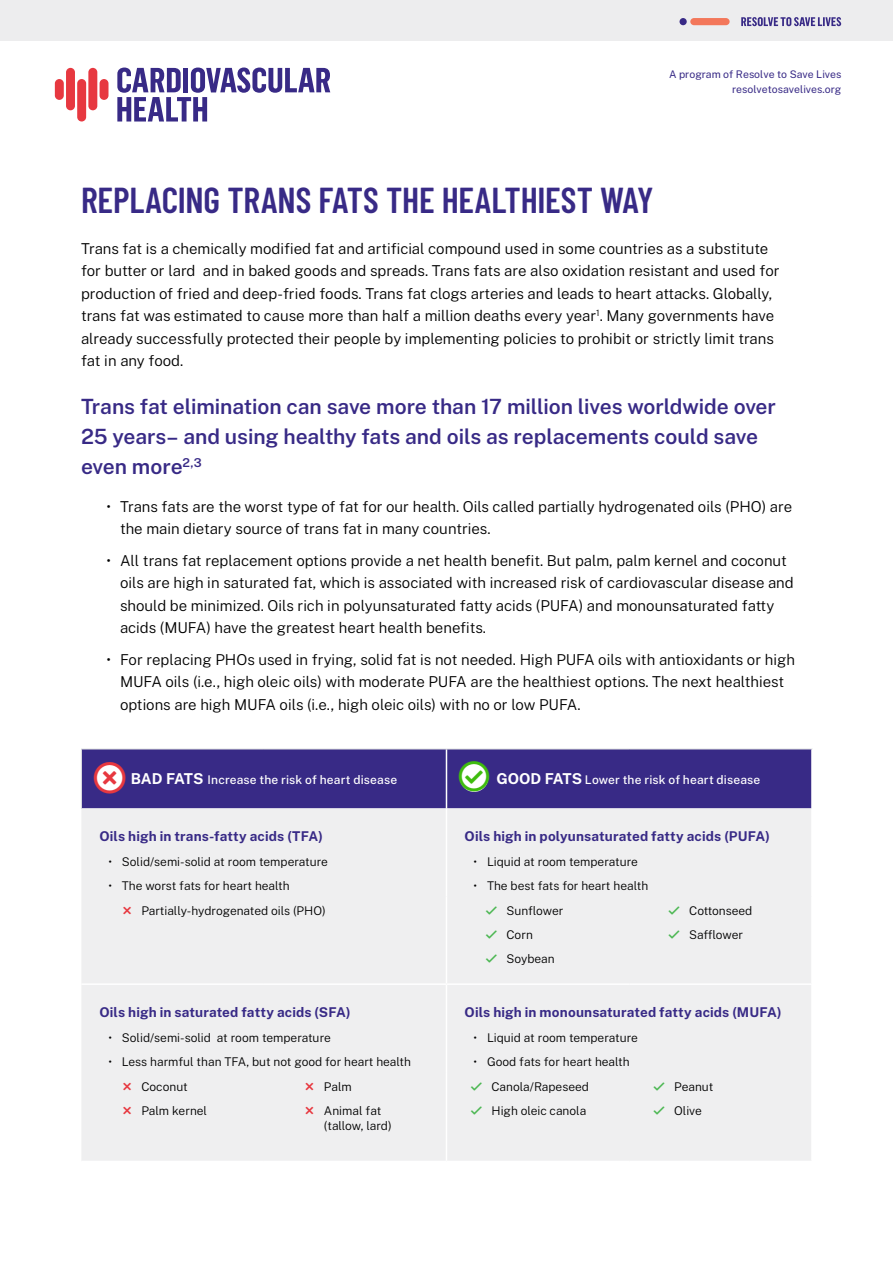
<style>
.page{position:relative;width:893px;height:1263px;background:#fff}
.page>*{position:absolute;margin:0;border:0;box-sizing:border-box;transform-origin:0 0}
.t1{font:600 36px "Barlow Condensed";letter-spacing:-.005em;color:#382a86}
.t2{font:600 21px/30px "Public Sans";letter-spacing:-.005em;color:#382a86}
.t3{font:300 15px/22.5px "Public Sans";color:#000}
.t4{font:700 13.5px "Public Sans";letter-spacing:.01em;color:#382a86}
.t5{font:300 12px/24px "Public Sans";color:#000}
.t6{font:500 12px "Public Sans";letter-spacing:.015em;color:#fff}
.t7{font:10.5px/15.5px "Public Sans";color:#382a86;text-align:right}
.s1{font-style:inherit}
.s2{font-weight:700;font-size:15px}
</style>
<div class="page">
<div style="left:0;top:0;width:893px;height:40px;background:#ededee"></div>
<div style="left:690px;top:18px;width:40px;height:7px;background:#f3775a;border-radius:4px"></div>
<div style="left:679px;top:18px;width:8px;height:7px;background:#382a86;border-radius:50%"></div>
<svg style="left:741px;top:17px;width:100px;height:9px"></svg>
<div style="left:55px;top:79px;width:9px;height:21px;background:#e73840;border-radius:4px"></div>
<div style="left:100px;top:79px;width:8px;height:21px;background:#e73840;border-radius:4px"></div>
<div style="left:77px;top:79px;width:9px;height:42px;background:#e73840;border-radius:4px"></div>
<div style="left:66px;top:68px;width:9px;height:42px;background:#e73840;border-radius:4px"></div>
<div style="left:88px;top:68px;width:9px;height:42px;background:#e73840;border-radius:4px"></div>
<svg style="left:117px;top:68px;width:213px;height:54px"></svg>
<div style="left:81px;top:808px;width:730px;height:353px;background:#efeff0"></div>
<hr style="left:446px;top:808px;width:1px;height:88px;background:#fff">
<hr style="left:446px;top:896px;width:1px;height:87px;background:#fff">
<hr style="left:446px;top:985px;width:1px;height:87px;background:#fff">
<hr style="left:446px;top:1072px;width:1px;height:89px;background:#fff">
<hr style="left:446px;top:983px;width:183px;height:2px;background:#fff">
<hr style="left:629px;top:983px;width:184px;height:2px;background:#fff">
<hr style="left:81px;top:983px;width:183px;height:2px;background:#fff">
<hr style="left:264px;top:983px;width:182px;height:2px;background:#fff">
<div style="left:81px;top:749px;width:731px;height:59px;background:#382a86"></div>
<svg style="left:123px;top:907px;width:8px;height:7px"></svg>
<svg style="left:486px;top:906px;width:11px;height:9px"></svg>
<svg style="left:486px;top:930px;width:11px;height:9px"></svg>
<svg style="left:486px;top:954px;width:11px;height:9px"></svg>
<svg style="left:669px;top:906px;width:11px;height:9px"></svg>
<svg style="left:669px;top:930px;width:11px;height:9px"></svg>
<svg style="left:123px;top:1083px;width:8px;height:7px"></svg>
<svg style="left:123px;top:1107px;width:8px;height:7px"></svg>
<svg style="left:306px;top:1083px;width:7px;height:7px"></svg>
<svg style="left:306px;top:1107px;width:7px;height:7px"></svg>
<svg style="left:471px;top:1082px;width:11px;height:9px"></svg>
<svg style="left:471px;top:1106px;width:11px;height:9px"></svg>
<svg style="left:654px;top:1082px;width:11px;height:9px"></svg>
<svg style="left:654px;top:1106px;width:11px;height:9px"></svg>
<p class="t7" style="left:669px;top:65px;width:174px">A pro<span class="s1">gram</span> of Resolve to Save Lives resolvetosavelives.org</p>
<h1 class="t1" style="left:81px;top:174px;width:574px">REPLACING TRANS FATS THE HEALTHIEST WAY</h1>
<p class="t3" style="left:81px;top:236px;width:700px">Trans fat is a chemically modified fat and artificial compound used in some countries as a substitute for butter or lard and in baked goods and spreads. Trans fats are also oxidation resistant and used for production of fried and deep-fried foods. Trans fat clogs arteries and leads to heart attacks. Globally, trans fat was estimated to cause more than half a million deaths every year<sup>1</sup>. Many governments have already successfully protected their people by implementing policies to prohibit or strictly limit trans fat in any food.</p>
<h2 class="t2" style="left:81px;top:390px;width:696px">Trans fat elimination can save more than 17 million lives worldwide over<br>25 years– and using healthy fats and oils as replacements could save even more<sup>2,3</sup></h2>
<p class="t3" style="left:120px;top:494px;width:674px;text-indent:-14px">• Trans fats are the worst type of fat for our health. Oils called partially hydrogenated oils (PHO) are the main dietary source of trans fat in many countries.</p>
<p class="t3" style="left:120px;top:548px;width:675px;text-indent:-14px">• All trans fat replacement options provide a net health benefit. But palm, palm kernel and coconut oils are high in saturated fat, which is associated with increased risk of cardiovascular disease and should be minimized. Oils rich in polyunsaturated fatty acids (PUFA) and monounsaturated fatty acids (MUFA) have the greatest heart health benefits.</p>
<p class="t3" style="left:120px;top:647px;width:676px;text-indent:-14px">• For replacing PHOs used in frying, solid fat is not needed. High PUFA oils with antioxidants or high<br>MUFA oils (i.e., high oleic oils) with moderate PUFA are the healthiest options. The next healthiest options are high MUFA oils (i.e., high oleic oils) with no or low PUFA.</p>
<p class="t6" style="left:131px;top:771px;width:268px"><span class="s2">BAD FATS</span> Increase the risk of heart disease</p>
<p class="t6" style="left:496px;top:771px;width:265px"><span class="s2">GOOD FATS</span> Lower the risk of heart disease</p>
<p class="t4" style="left:99px;top:826px;width:225px">Oils high in trans-fatty acids (TFA)</p>
<p class="t5" style="left:108px;top:849px;width:221px">• Solid/semi-solid at room temperature</p>
<p class="t5" style="left:108px;top:873px;width:183px">• The worst fats for heart health</p>
<p class="t4" style="left:464px;top:826px;width:307px">Oils high in polyunsaturated fatty acids (PUFA)</p>
<p class="t5" style="left:473px;top:849px;width:166px">• Liquid at room temperature</p>
<p class="t5" style="left:473px;top:873px;width:176px">• The best fats for heart health</p>
<p class="t5" style="left:141px;top:898px;width:186px">Partially-hydrogenated oils (PHO)</p>
<p class="t5" style="left:506px;top:898px;width:58px">Sunflower<br>Corn<br>Soybean</p>
<p class="t5" style="left:689px;top:898px;width:65px">Cottonseed<br>Safflower</p>
<p class="t4" style="left:99px;top:1002px;width:253px">Oils high in saturated fatty acids (SFA)</p>
<p class="t5" style="left:108px;top:1025px;width:224px">• Solid/semi-solid at room temperature</p>
<p class="t5" style="left:108px;top:1049px;width:304px">• Less harmful than TFA, but not good for heart health</p>
<p class="t5" style="left:141px;top:1074px;width:67px">Coconut<br>Palm kernel</p>
<p class="t5" style="left:324px;top:1074px;width:59px">Palm<br>Animal fat</p>
<p class="t5" style="left:324px;top:1113px;width:69px">(tallow, lard)</p>
<p class="t4" style="left:464px;top:1002px;width:319px">Oils high in monounsaturated fatty acids (MUFA)</p>
<p class="t5" style="left:473px;top:1025px;width:166px">• Liquid at room temperature</p>
<p class="t5" style="left:473px;top:1049px;width:158px">• Good fats for heart health</p>
<p class="t5" style="left:491px;top:1074px;width:99px">Canola/Rapeseed<br>High oleic canola</p>
<p class="t5" style="left:674px;top:1074px;width:41px">Peanut<br>Olive</p>
</div>
